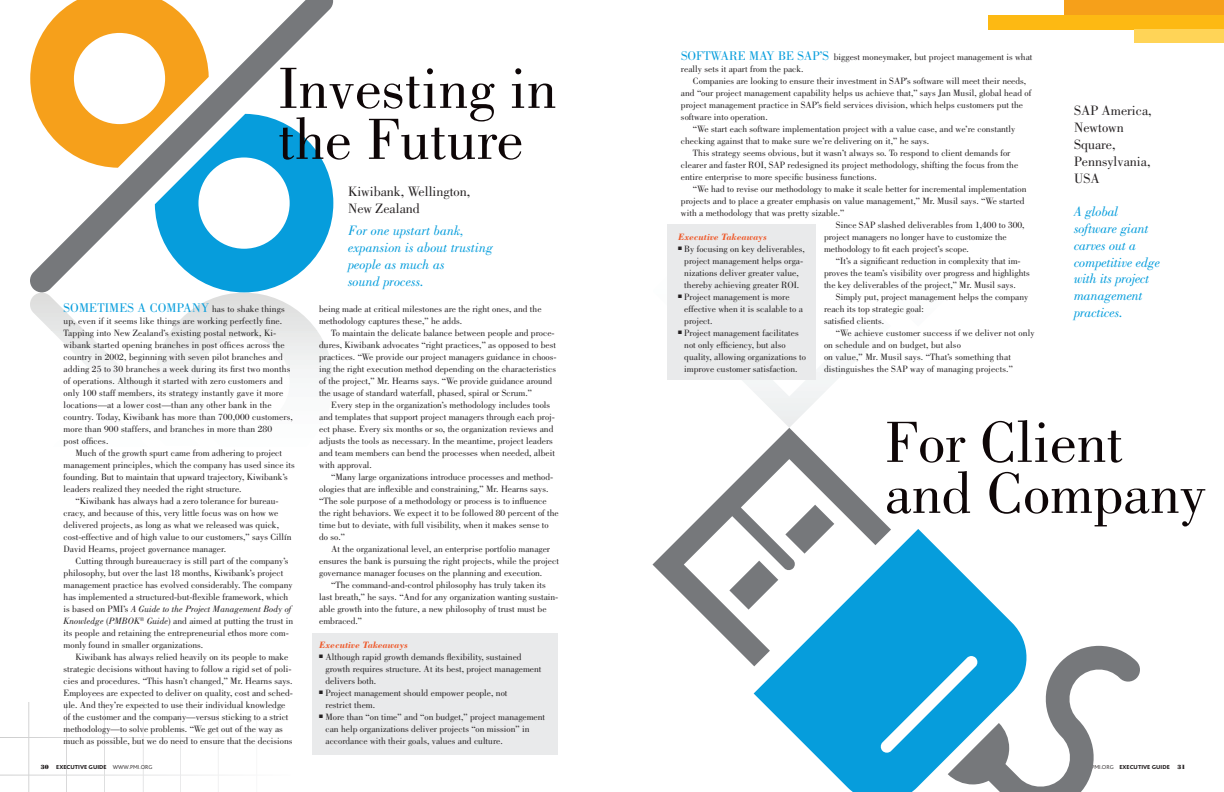
<style>
.page{position:relative;width:1224px;height:792px;background:#fff}
.page>*{position:absolute;margin:0;border:0;box-sizing:border-box;transform-origin:0 0}
.t1{font:60px/51px "Bodoni Std";color:#0e0607}
.t2{font:italic 14px/16.8px "Bodoni Std";letter-spacing:-.01em;color:#069ddc}
.t3{font:14px/16.8px "Bodoni Std";color:#231f20}
.t4{font:13px "Bodoni Std";letter-spacing:.01em;color:#069ddc}
.t5{font:9.5px/12px "Bodoni Std";color:#231f20}
.t6{font:italic 700 9.5px "Bodoni Std";color:#ee5829}
.t7{font:800 6px "Bliss 2";color:#231f20}
.s1{font-size:9.5px;color:#231f20}
.s2{font-style:italic}
.s3{font-size:13px;color:#069ddc}
.s4{font-family:"Bodoni Std Poster";font-weight:400}
.s5{font-weight:300}
</style>
<div class="page">
<div style="left:312px;top:633px;width:246px;height:121px;background:#e9eaeb"></div>
<svg style="left:30px;top:292px;width:303px;height:86px"></svg>
<svg style="left:30px;top:0;width:303px;height:292px"></svg>
<svg style="left:742px;top:372px;width:102px;height:56px"></svg>
<svg style="left:652px;top:428px;width:239px;height:238px"></svg>
<svg style="left:754px;top:529px;width:271px;height:263px;fill:#069ddc"></svg>
<svg style="left:948px;top:646px;width:192px;height:146px"></svg>
<div style="left:1064px;top:0;width:160px;height:15px;background:#f6a01a"></div>
<div style="left:988px;top:15px;width:236px;height:15px;background:#fdb913"></div>
<div style="left:1135px;top:30px;width:89px;height:13px;background:#ffd457"></div>
<div style="left:667px;top:224px;width:149px;height:156px;background:#e9eaeb"></div>
<p class="t1" style="left:278px;top:63px;width:280px">Investing in the Future</p>
<p class="t4" style="left:64px;top:300px;width:223px">SOMETIMES A COMPANY <span class="s1">has to shake things</span></p>
<p class="t5" style="left:64px;top:315px;width:231px">up, even if it seems like things are working perfectly fine.<br>Tapping into New Zealand’s existing postal network, Ki&shy;wibank started opening branches in post offices across the country in 2002, beginning with seven pilot branches and adding 25 to 30 branches a week during its first two months of operations. Although it started with zero customers and only 100 staff members, its strategy instantly gave it more locations—at a lower cost—than any other bank in the country. Today, Kiwibank has more than 700,000 customers, more than 900 staffers, and branches in more than 280<br>post offices.</p>
<p class="t5" style="left:64px;top:447px;width:233px;text-indent:12px">Much of the growth spurt came from adhering to project management principles, which the company has used since its founding. But to maintain that upward trajectory, Kiwibank’s leaders realized they needed the right structure.</p>
<p class="t5" style="left:64px;top:495px;width:229px;text-indent:12px">“Kiwibank has always had a zero tolerance for bureau&shy;cracy, and because of this, very little focus was on how we delivered projects, as long as what we released was quick, cost-effective and of high value to our customers,” says Cillín David Hearns, project governance manager.</p>
<p class="t5" style="left:64px;top:555px;width:231px;text-indent:12px">Cutting through bureaucracy is still part of the company’s philosophy, but over the last 18 months, Kiwibank’s project management practice has evolved considerably. The company has implemented a structured-but-flexible framework, which is based on PMI’s <span class="s2">A Guide to the Project Management Body of Knowledge</span> (<span class="s2">PMBOK</span><sup>®</sup> <span class="s2">Guide</span>) and aimed at putting the trust in its people and retaining the entrepreneurial ethos more com&shy;monly found in smaller organizations.</p>
<p class="t5" style="left:64px;top:651px;width:231px;text-indent:12px">Kiwibank has always relied heavily on its people to make strategic decisions without having to follow a rigid set of poli&shy;cies and procedures. “This hasn’t changed,” Mr. Hearns says.<br>Employees are expected to deliver on quality, cost and sched&shy;ule. And they’re expected to use their individual knowledge of the customer and the company—versus sticking to a strict methodology—to solve problems. “We get out of the way as much as possible, but we do need to ensure that the decisions</p>
<p class="t3" style="left:348px;top:183px;width:124px">Kiwibank, Wellington,<br>New Zealand</p>
<p class="t2" style="left:348px;top:223px;width:147px">For one upstart bank, expansion is about trusting people as much as<br>sound process.</p>
<p class="t5" style="left:319px;top:303px;width:224px">being made at critical milestones are the right ones, and the methodology captures these,” he adds.</p>
<p class="t5" style="left:319px;top:327px;width:239px;text-indent:12px">To maintain the delicate balance between people and proce&shy;dures, Kiwibank advocates “right practices,” as opposed to best practices. “We provide our project managers guidance in choos&shy;ing the right execution method depending on the characteristics of the project,” Mr. Hearns says. “We provide guidance around the usage of standard waterfall, phased, spiral or Scrum.”</p>
<p class="t5" style="left:319px;top:399px;width:237px;text-indent:12px">Every step in the organization’s methodology includes tools and templates that support project managers through each proj&shy;ect phase. Every six months or so, the organization reviews and adjusts the tools as necessary. In the meantime, project leaders and team members can bend the processes when needed, albeit with approval.</p>
<p class="t5" style="left:319px;top:471px;width:241px;text-indent:12px">“Many large organizations introduce processes and method&shy;ologies that are inflexible and constraining,” Mr. Hearns says. “The sole purpose of a methodology or process is to influence the right behaviors. We expect it to be followed 80 percent of the time but to deviate, with full visibility, when it makes sense to do so.”</p>
<p class="t5" style="left:319px;top:543px;width:241px;text-indent:12px">At the organizational level, an enterprise portfolio manager ensures the bank is pursuing the right projects, while the project governance manager focuses on the planning and execution.</p>
<p class="t5" style="left:319px;top:579px;width:241px;text-indent:12px">“The command-and-control philosophy has truly taken its last breath,” he says. “And for any organization wanting sustain&shy;able growth into the future, a new philosophy of trust must be embraced.”</p>
<p class="t6" style="left:319px;top:639px;width:90px">Executive Takeaways</p>
<p class="t5" style="left:326px;top:651px;width:218px;text-indent:-6px">■ Although rapid growth demands flexibility, sustained growth requires structure. At its best, project management delivers both.</p>
<p class="t5" style="left:326px;top:687px;width:184px;text-indent:-6px">■ Project management should empower people, not restrict them.</p>
<p class="t5" style="left:326px;top:711px;width:221px;text-indent:-6px">■ More than “on time” and “on budget,” project management can help organizations deliver projects “on mission” in accordance with their goals, values and culture.</p>
<p class="t5" style="left:681px;top:51px;width:353px"><span class="s3">SOFTWARE MAY BE SAP’S</span> biggest moneymaker, but project management is what really sets it apart from the pack.</p>
<p class="t5" style="left:681px;top:75px;width:352px;text-indent:12px">Companies are looking to ensure their investment in SAP’s software will meet their needs, and “our project management capability helps us achieve that,” says Jan Musil, global head of project management practice in SAP’s field services division, which helps customers put the software into operation.</p>
<p class="t5" style="left:681px;top:123px;width:336px;text-indent:12px">“We start each software implementation project with a value case, and we’re constantly checking against that to make sure we’re delivering on it,” he says.</p>
<p class="t5" style="left:681px;top:147px;width:339px;text-indent:12px">This strategy seems obvious, but it wasn’t always so. To respond to client demands for clearer and faster ROI, SAP redesigned its project methodology, shifting the focus from the entire enterprise to more specific business functions.</p>
<p class="t5" style="left:681px;top:183px;width:347px;text-indent:12px">“We had to revise our methodology to make it scale better for incremental implementation projects and to place a greater emphasis on value management,” Mr. Musil says. “We started with a methodology that was pretty sizable.”</p>
<p class="t5" style="left:824px;top:219px;width:202px;text-indent:12px">Since SAP slashed deliverables from 1,400 to 300, project managers no longer have to customize the methodology to fit each project’s scope.</p>
<p class="t5" style="left:824px;top:255px;width:207px;text-indent:12px">“It’s a significant reduction in complexity that im&shy;proves the team’s visibility over progress and highlights the key deliverables of the project,” Mr. Musil says.</p>
<p class="t5" style="left:824px;top:291px;width:206px;text-indent:12px">Simply put, project management helps the company reach its top strategic goal:<br>satisfied clients.</p>
<p class="t5" style="left:824px;top:327px;width:212px;text-indent:12px">“We achieve customer success if we deliver not only on schedule and on budget, but also<br>on value,” Mr. Musil says. “That’s something that distinguishes the SAP way of managing projects.”</p>
<p class="t6" style="left:678px;top:231px;width:90px">Executive Takeaways</p>
<p class="t5" style="left:678px;top:243px;width:128px;text-align:center">■ By focusing on key deliverables, project management helps orga&shy;nizations deliver greater value, thereby achieving greater ROI.</p>
<p class="t5" style="left:684px;top:291px;width:120px;text-indent:-6px">■ Project management is more effective when it is scalable to a project.</p>
<p class="t5" style="left:684px;top:327px;width:123px;text-indent:-6px">■ Project management facilitates not only efficiency, but also quality, allowing organizations to improve customer satisfaction.</p>
<p class="t3" style="left:1074px;top:103px;width:79px">SAP America,<br>Newtown<br>Square,<br>Pennsylvania,<br>USA</p>
<p class="t2" style="left:1074px;top:203px;width:88px">A global software giant carves out a competitive edge with its project management practices.</p>
<p class="t1" style="left:885px;top:417px;width:323px">For Client and Company</p>
<p class="t7" style="left:41px;top:763px;width:113px"><span class="s4">30</span> EXECUTIVE GUIDE <span class="s5">WWW.PMI.ORG</span></p>
<p class="t7" style="left:1074px;top:763px;width:113px"><span class="s5">WWW.PMI.ORG</span> EXECUTIVE GUIDE <span class="s4">31</span></p>
</div>
